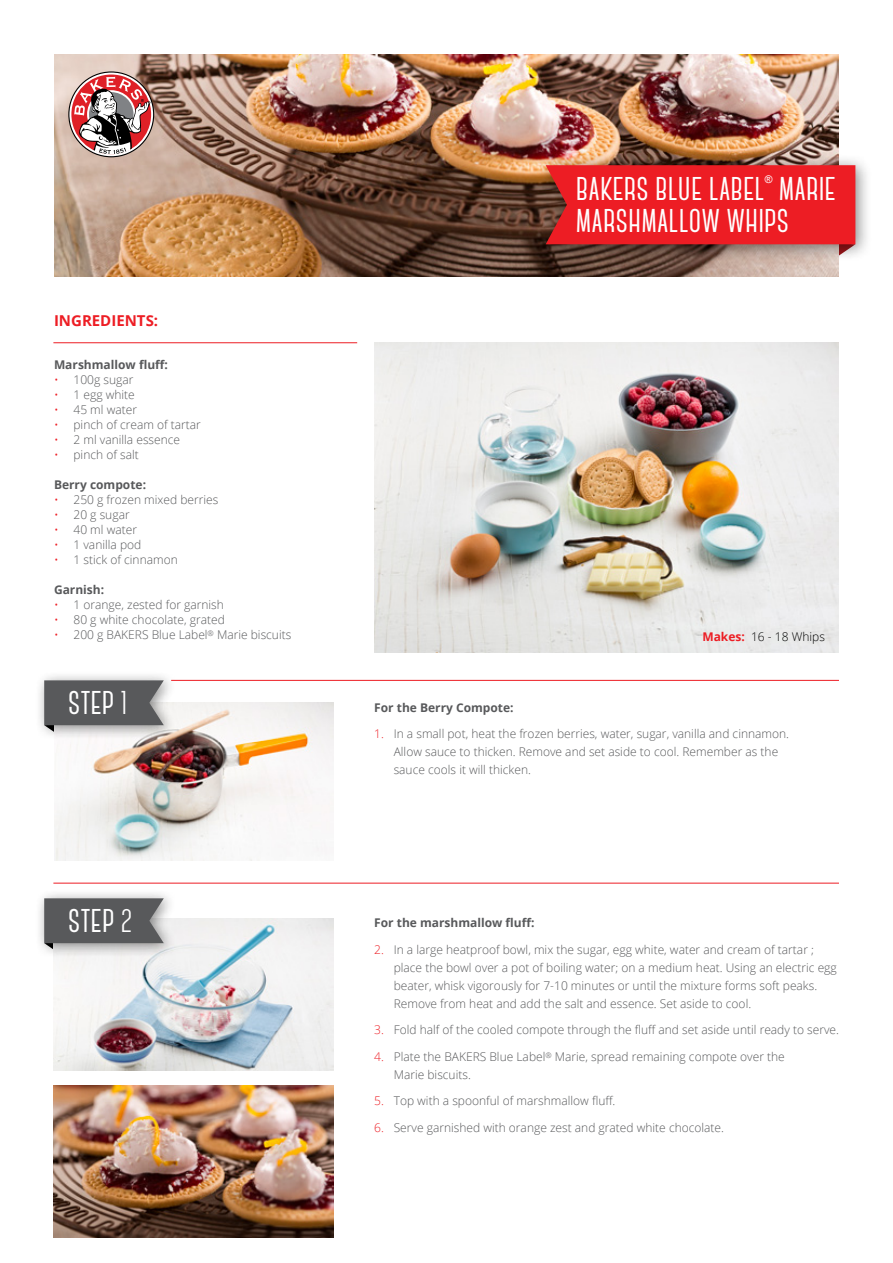
<style>
.page{position:relative;width:893px;height:1263px;background:#fff}
.page>*{position:absolute;margin:0;border:0;box-sizing:border-box;transform-origin:0 0}
.t1{font:700 41.25px "Canter";color:#fff}
.t2{font:700 15px "Open Sans";color:#ed1d24}
.t3{font:300 12px/18px "Open Sans";color:#58595b}
.t4{font:700 12px "Open Sans";color:#58595b}
.t5{font:300 12px "Open Sans";color:#000}
.t6{font:10.5px "Arial";color:#fff}
.s1{color:#ed1d24}
.s2{font-size:33px}
.s3{font-weight:700;color:#ed1d24}
</style>
<div class="page">
<img style="left:54px;top:703px;width:280px;height:158px">
<img style="left:53px;top:918px;width:280px;height:152px">
<img style="left:53px;top:1085px;width:280px;height:153px">
<img style="left:54px;top:54px;width:785px;height:222px">
<div style="left:537px;top:154px;width:335px;height:107px;background:#000;opacity:.45"></div>
<svg style="left:546px;top:165px;width:309px;height:92px;background:#d8272b"></svg>
<div style="left:34px;top:670px;width:143px;height:71px;background:#000;opacity:.45"></div>
<svg style="left:44px;top:680px;width:120px;height:58px;background:#797a7b"></svg>
<div style="left:34px;top:888px;width:143px;height:70px;background:#000;opacity:.45"></div>
<svg style="left:44px;top:898px;width:120px;height:58px;background:#79797b"></svg>
<img style="left:374px;top:342px;width:465px;height:311px">
<hr style="left:171px;top:680px;width:668px;height:1px;background:#ed1d24">
<hr style="left:53px;top:883px;width:786px;height:1px;background:#ed1d24">
<hr style="left:53px;top:342px;width:304px;height:1px;background:#ed1d24">
<svg style="left:69px;top:73px;width:84px;height:87px"></svg>
<p class="t2" style="left:54px;top:310px;width:106px">INGREDIENTS:</p>
<p class="t4" style="left:54px;top:356px;width:115px">Marshmallow fluff:</p>
<p class="t3" style="left:54px;top:371px;width:81px"><span class="s1">•</span> 100g sugar</p>
<p class="t3" style="left:54px;top:386px;width:82px"><span class="s1">•</span> 1 egg white</p>
<p class="t3" style="left:54px;top:401px;width:85px"><span class="s1">•</span> 45 ml water</p>
<p class="t3" style="left:54px;top:416px;width:148px"><span class="s1">•</span> pinch of cream of tartar</p>
<p class="t3" style="left:54px;top:431px;width:128px"><span class="s1">•</span> 2 ml vanilla essence</p>
<p class="t3" style="left:54px;top:446px;width:86px"><span class="s1">•</span> pinch of salt</p>
<p class="t4" style="left:54px;top:476px;width:94px">Berry compote:</p>
<p class="t3" style="left:54px;top:491px;width:166px"><span class="s1">•</span> 250 g frozen mixed berries</p>
<p class="t3" style="left:54px;top:506px;width:77px"><span class="s1">•</span> 20 g sugar</p>
<p class="t3" style="left:54px;top:521px;width:85px"><span class="s1">•</span> 40 ml water</p>
<p class="t3" style="left:54px;top:536px;width:89px"><span class="s1">•</span> 1 vanilla pod</p>
<p class="t3" style="left:54px;top:551px;width:125px"><span class="s1">•</span> 1 stick of cinnamon</p>
<p class="t4" style="left:54px;top:581px;width:52px">Garnish:</p>
<p class="t3" style="left:54px;top:596px;width:171px"><span class="s1">•</span> 1 orange, zested for garnish</p>
<p class="t3" style="left:54px;top:611px;width:172px"><span class="s1">•</span> 80 g white chocolate, grated</p>
<p class="t3" style="left:54px;top:626px;width:239px"><span class="s1">•</span> 200 g BAKERS Blue Label<sup>®</sup> Marie biscuits</p>
<h1 class="t1" style="left:68px;top:680px;width:60px">step <span class="s2">1</span></h1>
<h1 class="t1" style="left:68px;top:898px;width:65px">step <span class="s2">2</span></h1>
<p class="t6" style="left:765px;top:173px;width:9px">®</p>
<h1 class="t1" style="left:576px;top:197px;width:215px">marshmallow whips</h1>
<h1 class="t1" style="left:576px;top:165px;width:262px">bakers blue label marie</h1>
<p class="t5" style="left:702px;top:628px;width:124px"><span class="s3">Makes:</span> 16 - 18 Whips</p>
<p class="t4" style="left:374px;top:699px;width:141px">For the Berry Compote:</p>
<p class="t3" style="left:394px;top:725px;width:397px;text-indent:-20px"><span class="s1">1.</span> In a small pot, heat the frozen berries, water, sugar, vanilla and cinnamon.<br>Allow sauce to thicken. Remove and set aside to cool. Remember as the sauce cools it will thicken.</p>
<p class="t4" style="left:374px;top:914px;width:162px">For the marshmallow fluff:</p>
<p class="t3" style="left:394px;top:940px;width:445px;text-indent:-20px"><span class="s1">2.</span> In a large heatproof bowl, mix the sugar, egg white, water and cream of tartar ; place the bowl over a pot of boiling water; on a medium heat. Using an electric egg beater, whisk vigorously for 7-10 minutes or until the mixture forms soft peaks.<br>Remove from heat and add the salt and essence. Set aside to cool.</p>
<p class="t3" style="left:374px;top:1021px;width:466px"><span class="s1">3.</span> Fold half of the cooled compote through the fluff and set aside until ready to serve.</p>
<p class="t3" style="left:394px;top:1047px;width:393px;text-indent:-19px"><span class="s1">4.</span> Plate the BAKERS Blue Label<sup>®</sup> Marie, spread remaining compote over the<br>Marie biscuits.</p>
<p class="t3" style="left:374px;top:1092px;width:243px"><span class="s1">5.</span> Top with a spoonful of marshmallow fluff.</p>
<p class="t3" style="left:374px;top:1118px;width:351px"><span class="s1">6.</span> Serve garnished with orange zest and grated white chocolate.</p>
</div>
